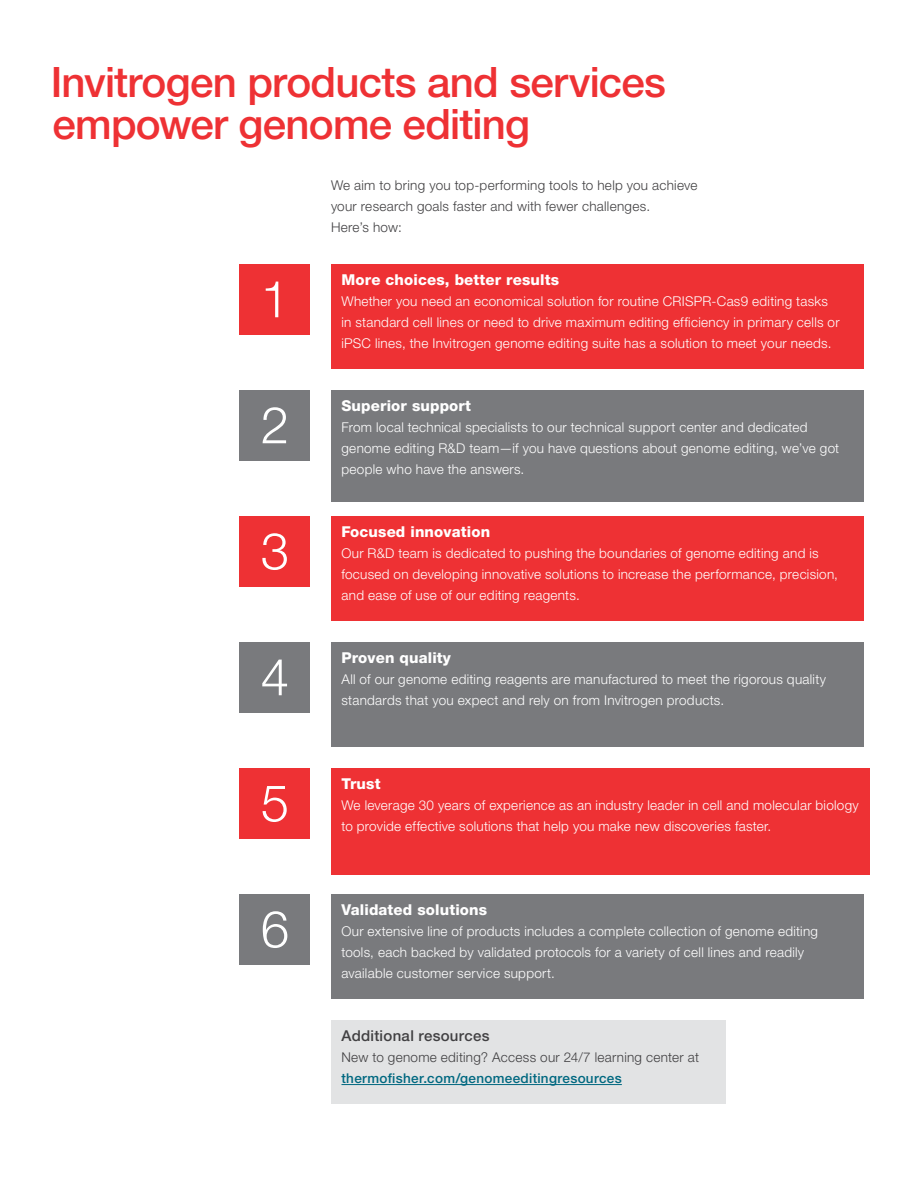
<style>
.page{position:relative;width:918px;height:1188px;background:#fff}
.page>*{position:absolute;margin:0;border:0;box-sizing:border-box;transform-origin:0 0}
.t1{font:300 51px "Helvetica Neue LTW1 G";color:#fff}
.t2{font:500 42px/42px "Helvetica Neue LTW1 G";letter-spacing:-.02em;color:#ee3134}
.t3{font:800 15px "Helvetica Neue LTW1 G";letter-spacing:.01em;color:#fff}
.t4{font:500 15px "Helvetica Neue LTW1 G";letter-spacing:.02em;color:#414042}
.t5{font:300 13.5px/21px "Helvetica Neue LTW1 G";letter-spacing:.02em;color:#fff}
.t6{font:300 13.5px/21px "Helvetica Neue LTW1 G";letter-spacing:.02em;color:#414042}
.t7{font:500 13.5px "Helvetica Neue LTW1 G";letter-spacing:.025em;color:#006880}
</style>
<div class="page">
<div style="left:240px;top:264px;width:70px;height:70px;background:#ee3134"></div>
<div style="left:331px;top:264px;width:533px;height:105px;background:#ee3134"></div>
<div style="left:240px;top:390px;width:70px;height:70px;background:#797a7d"></div>
<div style="left:331px;top:390px;width:533px;height:112px;background:#797a7d"></div>
<div style="left:240px;top:516px;width:70px;height:70px;background:#ee3134"></div>
<div style="left:331px;top:516px;width:533px;height:105px;background:#ee3134"></div>
<div style="left:240px;top:642px;width:70px;height:70px;background:#797a7d"></div>
<div style="left:331px;top:642px;width:533px;height:105px;background:#797a7d"></div>
<div style="left:240px;top:768px;width:70px;height:70px;background:#ee3134"></div>
<div style="left:331px;top:768px;width:538px;height:106px;background:#ee3134"></div>
<div style="left:240px;top:894px;width:70px;height:70px;background:#797a7d"></div>
<div style="left:331px;top:894px;width:533px;height:105px;background:#797a7d"></div>
<div style="left:331px;top:1020px;width:395px;height:84px;background:#e2e3e4"></div>
<hr style="left:342px;top:1084px;width:280px;height:1px;background:#006880">
<h2 class="t2" style="left:51px;top:62px;width:617px">Invitrogen products and services empower genome editing</h2>
<p class="t6" style="left:331px;top:174px;width:368px">We aim to bring you top-performing tools to help you achieve your research goals faster and with fewer challenges.<br>Here’s how:</p>
<h1 class="t1" style="left:261px;top:268px;width:30px">1</h1>
<h1 class="t1" style="left:261px;top:394px;width:30px">2</h1>
<h1 class="t1" style="left:261px;top:520px;width:30px">3</h1>
<h1 class="t1" style="left:261px;top:646px;width:30px">4</h1>
<h1 class="t1" style="left:261px;top:772px;width:30px">5</h1>
<h1 class="t1" style="left:261px;top:898px;width:30px">6</h1>
<p class="t3" style="left:342px;top:271px;width:219px">More choices, better results</p>
<p class="t5" style="left:342px;top:291px;width:500px">Whether you need an economical solution for routine CRISPR-Cas9 editing tasks in standard cell lines or need to drive maximum editing efficiency in primary cells or iPSC lines, the Invitrogen genome editing suite has a solution to meet your needs.</p>
<p class="t3" style="left:342px;top:397px;width:131px">Superior support</p>
<p class="t5" style="left:342px;top:417px;width:499px">From local technical specialists to our technical support center and dedicated genome editing R&amp;D team—if you have questions about genome editing, we’ve got people who have the answers.</p>
<p class="t3" style="left:342px;top:523px;width:150px">Focused innovation</p>
<p class="t5" style="left:342px;top:543px;width:498px">Our R&amp;D team is dedicated to pushing the boundaries of genome editing and is focused on developing innovative solutions to increase the performance, precision, and ease of use of our editing reagents.</p>
<p class="t3" style="left:342px;top:649px;width:111px">Proven quality</p>
<p class="t5" style="left:342px;top:669px;width:486px">All of our genome editing reagents are manufactured to meet the rigorous quality standards that you expect and rely on from Invitrogen products.</p>
<p class="t3" style="left:342px;top:775px;width:41px">Trust</p>
<p class="t5" style="left:342px;top:795px;width:519px">We leverage 30 years of experience as an industry leader in cell and molecular biology to provide effective solutions that help you make new discoveries faster.</p>
<p class="t3" style="left:342px;top:901px;width:147px">Validated solutions</p>
<p class="t5" style="left:342px;top:921px;width:478px">Our extensive line of products includes a complete collection of genome editing tools, each backed by validated protocols for a variety of cell lines and readily available customer service support.</p>
<p class="t4" style="left:342px;top:1027px;width:150px">Additional resources</p>
<p class="t6" style="left:342px;top:1047px;width:359px">New to genome editing? Access our 24/7 learning center at</p>
<p class="t7" style="left:342px;top:1070px;width:282px">thermofisher.com/genomeeditingresources</p>
</div>
